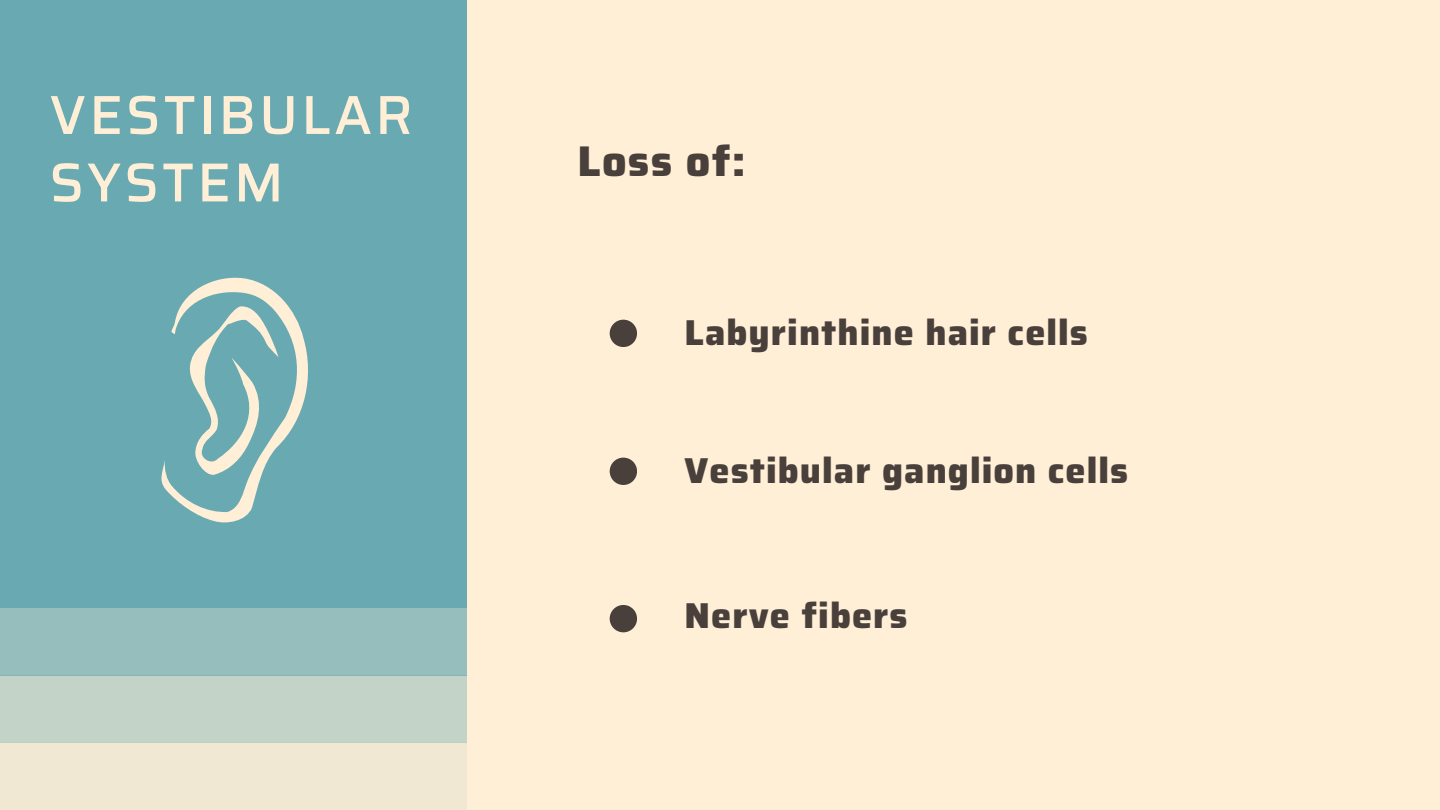
<style>
.page{position:relative;width:1440px;height:810px;background:#ffefd6}
.page>*{position:absolute;margin:0;border:0;box-sizing:border-box;transform-origin:0 0}
.t1{font:500 55px/67.5px "Saira";letter-spacing:.06em;color:#ffefd6}
.t2{font:800 43px "Saira";color:#49403c}
.t3{font:800 36px "Saira";color:#49403c}
</style>
<div class="page">
<div style="left:610px;top:320px;width:27px;height:27px;background:#49403c;border-radius:50%"></div>
<div style="left:610px;top:458px;width:27px;height:27px;background:#49403c;border-radius:50%"></div>
<div style="left:610px;top:605px;width:27px;height:27px;background:#49403c;border-radius:50%"></div>
<div style="left:0;top:0;width:467px;height:608px;background:#69a9b2"></div>
<div style="left:0;top:608px;width:466px;height:67px;background:#96bebd"></div>
<div style="left:0;top:675px;width:466px;height:68px;background:#c3d3c7"></div>
<div style="left:0;top:743px;width:466px;height:67px;background:#f0e8d2"></div>
<svg style="left:161px;top:277px;width:147px;height:246px"></svg>
<p class="t1" style="left:50px;top:81px;width:365px">VESTIBULAR<br>SYSTEM</p>
<p class="t2" style="left:578px;top:127px;width:170px">Loss of:</p>
<p class="t3" style="left:685px;top:304px;width:405px">Labyrinthine hair cells</p>
<p class="t3" style="left:685px;top:442px;width:445px">Vestibular ganglion cells</p>
<p class="t3" style="left:685px;top:587px;width:225px">Nerve fibers</p>
</div>
